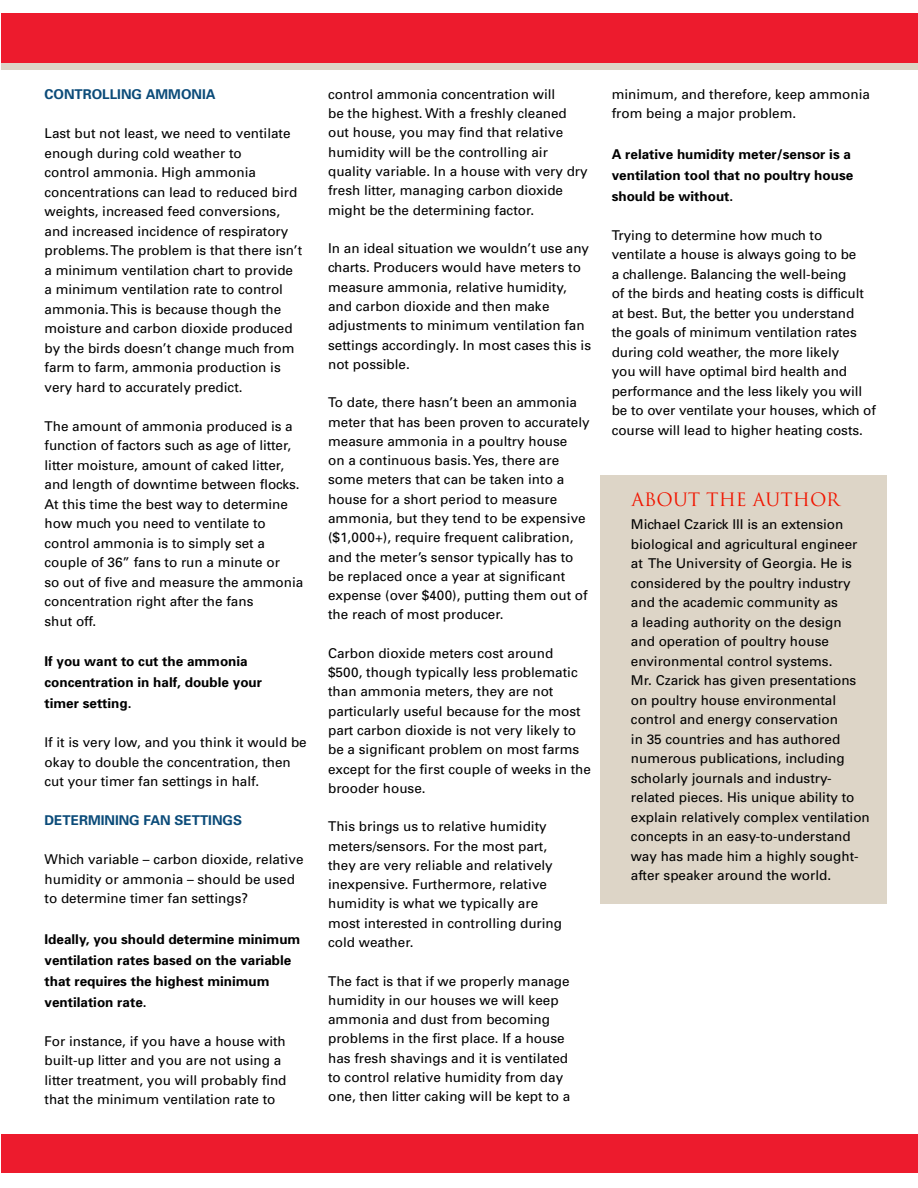
<style>
.page{position:relative;width:918px;height:1188px;background:#fff}
.page>*{position:absolute;margin:0;border:0;box-sizing:border-box;transform-origin:0 0}
.t1{font:18px "Trajan";color:#f11500}
.t2{font:13.5px/19.5px "Univers";color:#000}
.t3{font:700 13.5px/21px "Univers";color:#000}
.t4{font:700 13.5px "Univers";color:#0b4b79}
</style>
<div class="page">
<div style="left:1px;top:13px;width:917px;height:52px;background:#ed1b2d"></div>
<div style="left:2px;top:63px;width:916px;height:7px;background:#ddd5c7"></div>
<div style="left:600px;top:476px;width:286px;height:428px;background:#ddd5c7"></div>
<div style="left:1px;top:1134px;width:917px;height:39px;background:#ed1b2d"></div>
<p class="t4" style="left:45px;top:86px;width:114px">Controlling Amm</p>
<p class="t4" style="left:181px;top:86px;width:36px">onia</p>
<p class="t2" style="left:45px;top:123px;width:259px">Last but not least, we need to ventilate enough during cold weather to<br>control ammonia. High ammonia concentrations can lead to reduced bird weights, increased feed conversions, and increased incidence of respiratory problems. The problem is that there isn’t a minimum ventilation chart to provide a minimum ventilation rate to control ammonia. This is because though the moisture and carbon dioxide produced by the birds doesn’t change much from farm to farm, ammonia production is very hard to accurately predict.</p>
<p class="t2" style="left:45px;top:416px;width:260px">The amount of ammonia produced is a function of factors such as age of litter, litter moisture, amount of caked litter, and length of downtime between flocks.<br>At this time the best way to determine how much you need to ventilate to control ammonia is to simply set a couple of 36” fans to run a minute or<br>so out of five and measure the ammonia concentration right after the fans<br>shut off.</p>
<p class="t3" style="left:45px;top:650px;width:219px">If you want to cut the ammonia concentration in half, double your timer setting.</p>
<p class="t2" style="left:45px;top:732px;width:264px">If it is very low, and you think it would be okay to double the concentration, then cut your timer fan settings in half.</p>
<p class="t4" style="left:45px;top:812px;width:197px">Determining Fan Settings</p>
<p class="t2" style="left:45px;top:849px;width:260px">Which variable – carbon dioxide, relative humidity or ammonia – should be used to determine timer fan settings?</p>
<p class="t3" style="left:45px;top:928px;width:257px">Ideally, you should determine minimum ventilation rates based on the variable that requires the highest minimum ventilation rate.</p>
<p class="t2" style="left:45px;top:1031px;width:243px">For instance, if you have a house with built-up litter and you are not using a litter treatment, you will probably find that the minimum ventilation rate to</p>
<p class="t2" style="left:328px;top:84px;width:261px">control ammonia concentration will<br>be the highest. With a freshly cleaned out house, you may find that relative humidity will be the controlling air quality variable. In a house with very dry fresh litter, managing carbon dioxide might be the determining factor.</p>
<p class="t2" style="left:328px;top:238px;width:264px">In an ideal situation we wouldn’t use any charts. Producers would have meters to measure ammonia, relative humidity, and carbon dioxide and then make adjustments to minimum ventilation fan settings accordingly. In most cases this is not possible.</p>
<p class="t2" style="left:328px;top:393px;width:263px">To date, there hasn’t been an ammonia meter that has been proven to accurately measure ammonia in a poultry house<br>on a continuous basis. Yes, there are some meters that can be taken into a house for a short period to measure ammonia, but they tend to be expensive ($1,000+), require frequent calibration, and the meter’s sensor typically has to be replaced once a year at significant expense (over $400), putting them out of the reach of most producer.</p>
<p class="t2" style="left:328px;top:643px;width:264px">Carbon dioxide meters cost around<br>$500, though typically less problematic than ammonia meters, they are not particularly useful because for the most part carbon dioxide is not very likely to be a significant problem on most farms except for the first couple of weeks in the brooder house.</p>
<p class="t2" style="left:328px;top:817px;width:236px">This brings us to relative humidity meters/sensors. For the most part, they are very reliable and relatively inexpensive. Furthermore, relative humidity is what we typically are most interested in controlling during cold weather.</p>
<p class="t2" style="left:328px;top:971px;width:244px">The fact is that if we properly manage humidity in our houses we will keep ammonia and dust from becoming problems in the first place. If a house has fresh shavings and it is ventilated to control relative humidity from day one, then litter caking will be kept to a</p>
<p class="t2" style="left:612px;top:84px;width:260px">minimum, and therefore, keep ammonia from being a major problem.</p>
<p class="t3" style="left:612px;top:143px;width:243px">A relative humidity meter/sensor is a ventilation tool that no poultry house should be without.</p>
<p class="t2" style="left:612px;top:225px;width:266px">Trying to determine how much to ventilate a house is always going to be<br>a challenge. Balancing the well-being<br>of the birds and heating costs is difficult at best. But, the better you understand the goals of minimum ventilation rates during cold weather, the more likely<br>you will have optimal bird health and performance and the less likely you will be to over ventilate your houses, which of course will lead to higher heating costs.</p>
<h1 class="t1" style="left:632px;top:488px;width:209px">ABOUT THE AUTHOR</h1>
<p class="t2" style="left:631px;top:514px;width:240px">Michael Czarick III is an extension biological and agricultural engineer at The University of Georgia. He is considered by the poultry industry and the academic community as<br>a leading authority on the design<br>and operation of poultry house environmental control systems.<br>Mr. Czarick has given presentations on poultry house environmental control and energy conservation<br>in 35 countries and has authored numerous publications, including scholarly journals and industry&shy;related pieces. His unique ability to explain relatively complex ventilation concepts in an easy-to-understand way has made him a highly sought&shy;after speaker around the world.</p>
</div>
